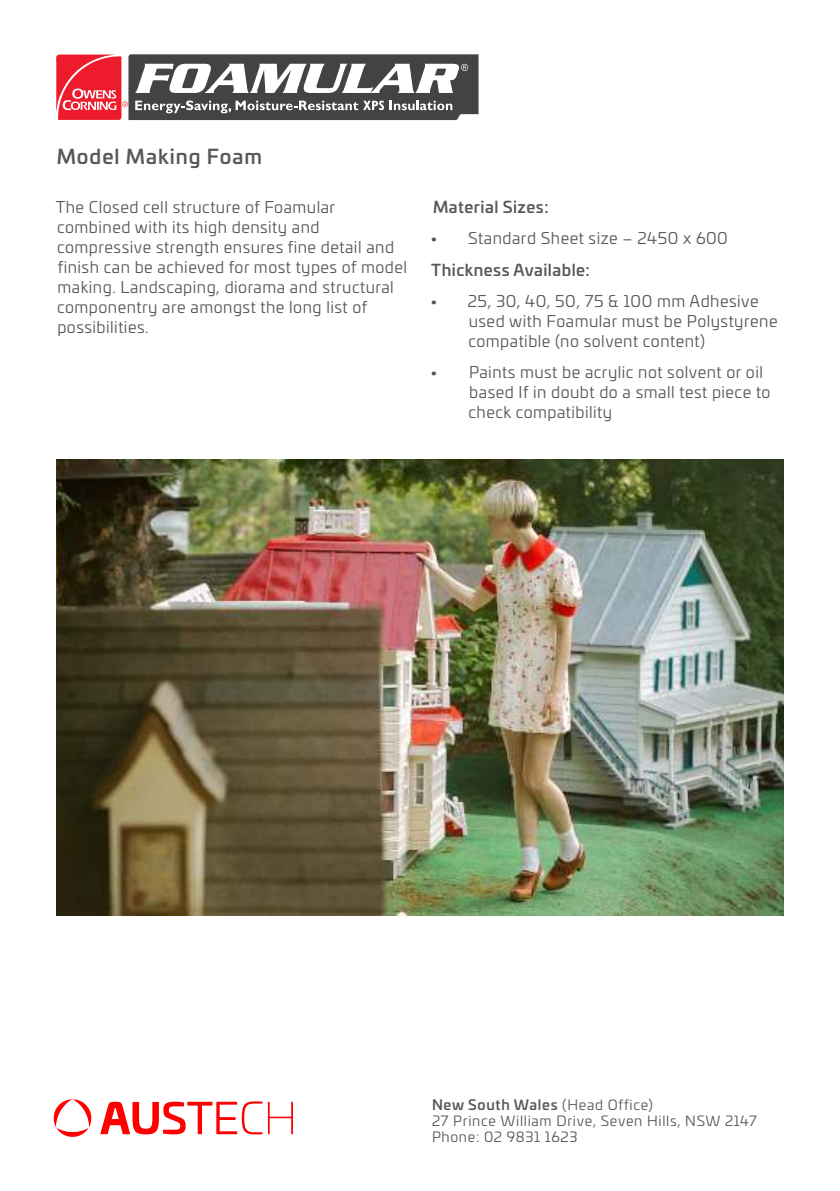
<style>
.page{position:relative;width:840px;height:1191px;background:#fff}
.page>*{position:absolute;margin:0;border:0;box-sizing:border-box;transform-origin:0 0}
.t1{font:500 20px "Univia Pro";letter-spacing:.05em;color:#57585a}
.t2{font:16px/20px "Univia Pro";letter-spacing:.03em;color:#57585a}
.t3{font:500 16px "Univia Pro";letter-spacing:.03em;color:#57585a}
.t4{font:14px/16px "Univia Pro";letter-spacing:.05em;color:#57585a}
.s1{font-weight:500}
</style>
<div class="page">
<svg style="left:56px;top:54px;width:422px;height:66px"></svg>
<svg style="left:100px;top:1101px;width:162px;height:33px"></svg>
<svg style="left:268px;top:1101px;width:25px;height:33px"></svg>
<svg style="left:53px;top:1099px;width:39px;height:38px"></svg>
<div style="left:56px;top:1124px;width:33px;height:7px;background:#fff;border-radius:50%"></div>
<img style="left:57px;top:460px;width:725px;height:455px">
<p class="t1" style="left:57px;top:149px;width:207px">Model Making Foam</p>
<p class="t2" style="left:56px;top:198px;width:353px">The Closed cell structure of Foamular combined with its high density and compressive strength ensures fine detail and finish can be achieved for most types of model making. Landscaping, diorama and structural componentry are amongst the long list of possibilities.</p>
<p class="t3" style="left:433px;top:200px;width:117px">Material Sizes:</p>
<p class="t2" style="left:429px;top:229px;width:299px">• Standard Sheet size – 2450 x 600</p>
<p class="t3" style="left:431px;top:263px;width:160px">Thickness Available:</p>
<p class="t2" style="left:468px;top:292px;width:310px;text-indent:-39px">• 25, 30, 40, 50, 75 &amp; 100 mm Adhesive used with Foamular must be Polystyrene compatible (no solvent content)</p>
<p class="t2" style="left:468px;top:363px;width:303px;text-indent:-39px">• Paints must be acrylic not solvent or oil based If in doubt do a small test piece to check compatibility</p>
<p class="t4" style="left:432px;top:1097px;width:326px"><span class="s1">New South Wales</span> (Head Office)<br>27 Prince William Drive, Seven Hills, NSW 2147<br>Phone: 02 9831 1623</p>
</div>
